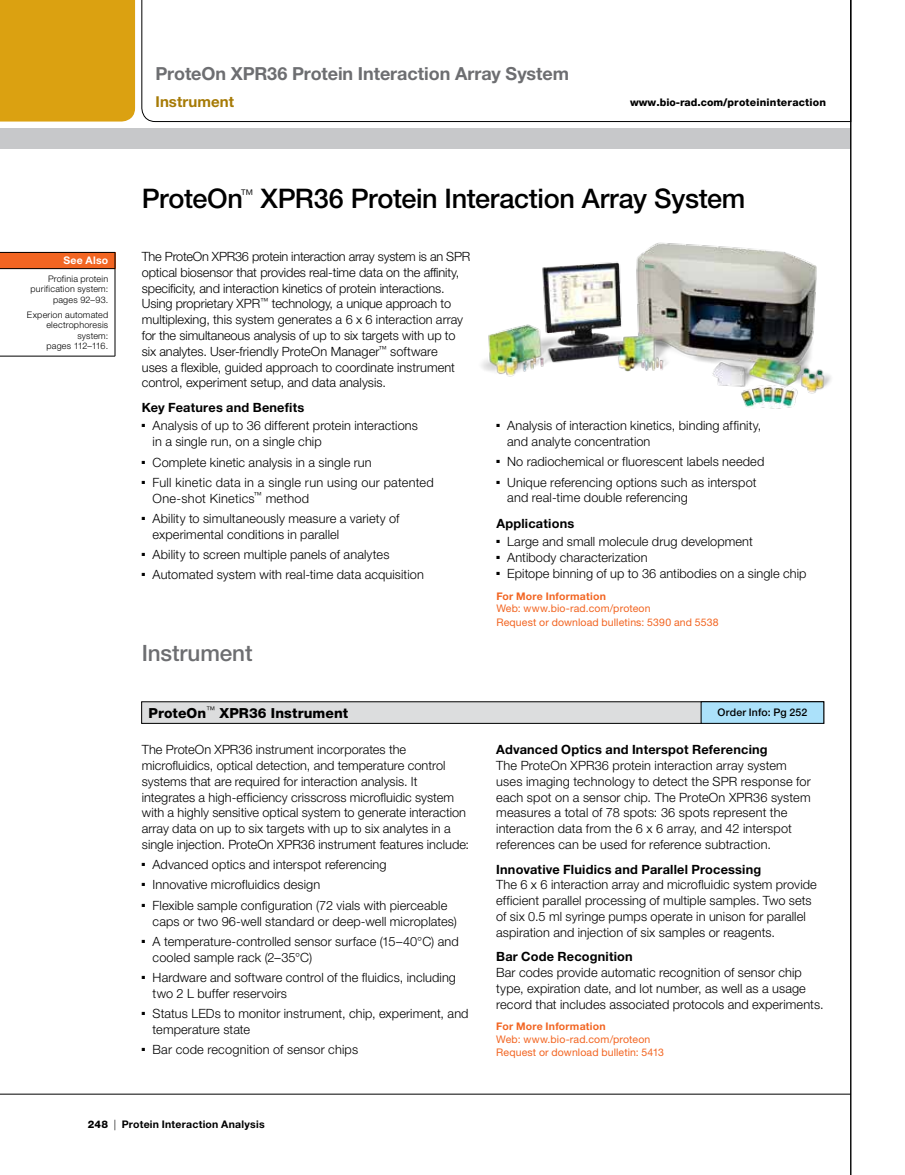
<style>
.page{position:relative;width:905px;height:1175px;background:#fff}
.page>*{position:absolute;margin:0;border:0;box-sizing:border-box;transform-origin:0 0}
.t1{font:500 27px "Helvetica Neue LT Std";letter-spacing:-.015em;color:#000}
.t2{font:500 22.5px "Helvetica Neue LT Std";letter-spacing:-.005em;color:#6d6e71}
.t3{font:700 18px "Helvetica Neue LT Std";letter-spacing:-.005em;color:#6d6e71}
.t4{font:700 15px "Helvetica Neue LT Std";letter-spacing:.005em;color:#a67a05}
.t5{font:800 13.8px "Helvetica Neue LT Std";letter-spacing:.01em;color:#000}
.t6{font:300 12.75px/15.8px "Helvetica Neue LT Std";letter-spacing:.005em;color:#000}
.t7{font:700 12.75px "Helvetica Neue LT Std";letter-spacing:.015em;color:#000}
.t8{font:10.5px/13.5px "Helvetica Neue LT Std";letter-spacing:.01em;color:#f26522}
.t9{font:700 10.5px "Helvetica Neue LT Std";letter-spacing:.02em;color:#f26522}
.t10{font:800 10.5px "Helvetica Neue LT Std";letter-spacing:.02em;color:#000}
.t11{font:700 10.5px "Helvetica Neue LT Std";letter-spacing:.02em;color:#000}
.t12{font:500 10.5px "Helvetica Neue LT Std";letter-spacing:.015em;color:#000}
.t13{font:700 10.5px "Helvetica Neue LT Std";letter-spacing:.025em;color:#fff}
.t14{font:300 9px/10.5px "Helvetica Neue LT Std";letter-spacing:.025em;color:#000;text-align:right}
.s1{font-weight:800}
.s2{font-weight:300}
</style>
<div class="page">
<hr style="left:0;top:1093px;width:850px;height:1px;background:#000">
<div style="left:0;top:128px;width:850px;height:21px;background:#c7c8ca"></div>
<div style="left:0;top:0;width:135px;height:122px;background:#dba111"></div>
<svg style="left:141px;top:0;width:709px;height:122px"></svg>
<hr style="left:850px;top:0;width:1px;height:1174px;background:#000">
<img style="left:481px;top:242px;width:350px;height:167px">
<div style="left:142px;top:701px;width:681px;height:22px;background:#dcddde"></div>
<div style="left:701px;top:701px;width:122px;height:22px;background:#abe1fa"></div>
<div style="left:701px;top:701px;width:123px;height:22px;border:1px solid #000"></div>
<div style="left:0;top:252px;width:115px;height:17px;background:#f26522"></div>
<hr style="left:0;top:252px;width:115px;height:1px;background:#000">
<svg style="left:115px;top:253px;width:1px;height:15px"></svg>
<hr style="left:0;top:268px;width:115px;height:1px;background:#000">
<hr style="left:115px;top:269px;width:1px;height:87px;background:#000">
<hr style="left:0;top:356px;width:115px;height:1px;background:#000">
<h3 class="t3" style="left:155px;top:62px;width:415px">ProteOn XPR36 Protein Interaction Array System</h3>
<p class="t4" style="left:155px;top:92px;width:80px">Instrument</p>
<p class="t10" style="left:630px;top:96px;width:197px">www.bio-rad.com/proteininteraction</p>
<p class="t13" style="left:63px;top:254px;width:46px">See Also</p>
<p class="t14" style="left:31px;top:273px;width:79px">Profinia protein purification system: pages 92–93.</p>
<p class="t14" style="left:27px;top:309px;width:83px">Experion automated electrophoresis system:<br>pages 112–116.</p>
<h1 class="t1" style="left:142px;top:183px;width:605px">ProteOn<sup>™</sup> XPR36 Protein Interaction Array System</h1>
<p class="t6" style="left:142px;top:248px;width:330px">The ProteOn XPR36 protein interaction array system is an SPR optical biosensor that provides real-time data on the affinity, specificity, and interaction kinetics of protein interactions.<br>Using proprietary XPR<sup>™</sup> technology, a unique approach to multiplexing, this system generates a 6 x 6 interaction array for the simultaneous analysis of up to six targets with up to six analytes. User-friendly ProteOn Manager<sup>™</sup> software<br>uses a flexible, guided approach to coordinate instrument control, experiment setup, and data analysis.</p>
<p class="t7" style="left:142px;top:399px;width:164px">Key Features and Benefits</p>
<p class="t6" style="left:153px;top:418px;width:267px;text-indent:-11px">■ Analysis of up to 36 different protein interactions in a single run, on a single chip</p>
<p class="t6" style="left:142px;top:454px;width:231px">■ Complete kinetic analysis in a single run</p>
<p class="t6" style="left:153px;top:474px;width:283px;text-indent:-11px">■ Full kinetic data in a single run using our patented<br>One-shot Kinetics<sup>™</sup> method</p>
<p class="t6" style="left:153px;top:510px;width:248px;text-indent:-11px">■ Ability to simultaneously measure a variety of experimental conditions in parallel</p>
<p class="t6" style="left:142px;top:546px;width:249px">■ Ability to screen multiple panels of analytes</p>
<p class="t6" style="left:142px;top:566px;width:283px">■ Automated system with real-time data acquisition</p>
<h2 class="t2" style="left:142px;top:639px;width:112px">Instrument</h2>
<p class="t6" style="left:507px;top:417px;width:256px;text-indent:-11px">■ Analysis of interaction kinetics, binding affinity, and analyte concentration</p>
<p class="t6" style="left:496px;top:454px;width:269px">■ No radiochemical or fluorescent labels needed</p>
<p class="t6" style="left:507px;top:474px;width:251px;text-indent:-11px">■ Unique referencing options such as interspot and real-time double referencing</p>
<p class="t7" style="left:496px;top:515px;width:79px">Applications</p>
<p class="t6" style="left:496px;top:533px;width:258px">■ Large and small molecule drug development</p>
<p class="t6" style="left:496px;top:549px;width:153px">■ Antibody characterization</p>
<p class="t6" style="left:496px;top:565px;width:311px">■ Epitope binning of up to 36 antibodies on a single chip</p>
<p class="t9" style="left:496px;top:589px;width:111px">For More Information</p>
<p class="t8" style="left:496px;top:601px;width:224px">Web: www.bio-rad.com/proteon<br>Request or download bulletins: 5390 and 5538</p>
<p class="t5" style="left:148px;top:704px;width:201px">ProteOn<sup>™</sup> XPR36 Instrument</p>
<p class="t12" style="left:717px;top:706px;width:91px">Order Info: Pg 252</p>
<p class="t6" style="left:142px;top:741px;width:329px">The ProteOn XPR36 instrument incorporates the microfluidics, optical detection, and temperature control systems that are required for interaction analysis. It integrates a high-efficiency crisscross microfluidic system with a highly sensitive optical system to generate interaction array data on up to six targets with up to six analytes in a single injection. ProteOn XPR36 instrument features include:</p>
<p class="t6" style="left:142px;top:856px;width:246px">■ Advanced optics and interspot referencing</p>
<p class="t6" style="left:142px;top:876px;width:180px">■ Innovative microfluidics design</p>
<p class="t6" style="left:153px;top:897px;width:306px;text-indent:-11px">■ Flexible sample configuration (72 vials with pierceable caps or two 96-well standard or deep-well microplates)</p>
<p class="t6" style="left:153px;top:933px;width:307px;text-indent:-11px">■ A temperature-controlled sensor surface (15–40°C) and cooled sample rack (2–35°C)</p>
<p class="t6" style="left:153px;top:969px;width:305px;text-indent:-11px">■ Hardware and software control of the fluidics, including two 2 L buffer reservoirs</p>
<p class="t6" style="left:153px;top:1005px;width:317px;text-indent:-11px">■ Status LEDs to monitor instrument, chip, experiment, and temperature state</p>
<p class="t6" style="left:142px;top:1041px;width:218px">■ Bar code recognition of sensor chips</p>
<p class="t7" style="left:496px;top:742px;width:273px">Advanced Optics and Interspot Referencing</p>
<p class="t6" style="left:496px;top:757px;width:316px">The ProteOn XPR36 protein interaction array system uses imaging technology to detect the SPR response for each spot on a sensor chip. The ProteOn XPR36 system measures a total of 78 spots: 36 spots represent the interaction data from the 6 x 6 array, and 42 interspot references can be used for reference subtraction.</p>
<p class="t7" style="left:496px;top:861px;width:266px">Innovative Fluidics and Parallel Processing</p>
<p class="t6" style="left:496px;top:876px;width:322px">The 6 x 6 interaction array and microfluidic system provide efficient parallel processing of multiple samples. Two sets of six 0.5 ml syringe pumps operate in unison for parallel aspiration and injection of six samples or reagents.</p>
<p class="t7" style="left:496px;top:948px;width:138px">Bar Code Recognition</p>
<p class="t6" style="left:496px;top:964px;width:329px">Bar codes provide automatic recognition of sensor chip type, expiration date, and lot number, as well as a usage record that includes associated protocols and experiments.</p>
<p class="t9" style="left:496px;top:1020px;width:111px">For More Information</p>
<p class="t8" style="left:496px;top:1032px;width:169px;line-height:12.8px">Web: www.bio-rad.com/proteon<br>Request or download bulletin: 5413</p>
<p class="t11" style="left:88px;top:1118px;width:178px"><span class="s1">248</span> <span class="s2">|</span> Protein Interaction Analysis</p>
</div>
